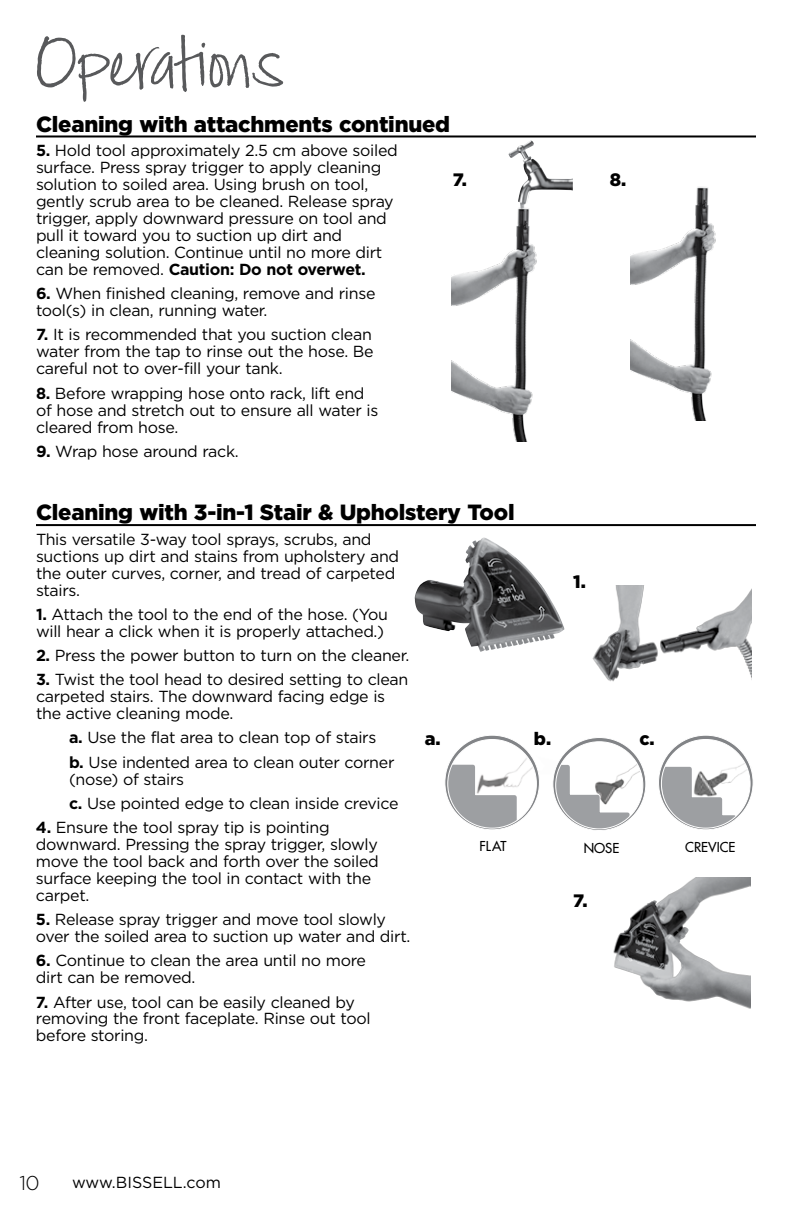
<style>
.page{position:relative;width:792px;height:1224px;background:#fff}
.page>*{position:absolute;margin:0;border:0;box-sizing:border-box;transform-origin:0 0}
.t1{font:72px "Jackie Sue BF";color:#58595b}
.t2{font:900 22px "Gotham";letter-spacing:-.01em;color:#000}
.t3{font:300 20px "Gotham";color:#000}
.t4{font:900 18px "Gotham";color:#000}
.t5{font:16px/17px "Gotham";letter-spacing:-.02em;color:#000}
.t6{font:16px "Gotham";color:#000}
.t7{font:500 13.4px "Futura Std";color:#000}
.s1{font-weight:700}
</style>
<div class="page">
<hr style="left:36px;top:135px;width:720px;height:2px;background:#000">
<hr style="left:36px;top:524px;width:720px;height:2px;background:#000">
<img style="left:509px;top:141px;width:64px;height:62px">
<img style="left:630px;top:187px;width:86px;height:234px">
<img style="left:451px;top:203px;width:86px;height:239px">
<svg style="left:445px;top:735px;width:308px;height:95px"></svg>
<div style="left:486px;top:746px;width:11px;height:14px;background:#fff"></div>
<div style="left:593px;top:746px;width:11px;height:14px;background:#fff"></div>
<div style="left:700px;top:746px;width:11px;height:14px;background:#fff"></div>
<img style="left:415px;top:537px;width:98px;height:115px">
<img style="left:592px;top:585px;width:160px;height:97px">
<img style="left:613px;top:878px;width:138px;height:131px">
<h1 class="t1" style="left:36px;top:21px;width:249px">Operations</h1>
<h2 class="t2" style="left:36px;top:109px;width:416px">Cleaning with attachments continued</h2>
<p class="t5" style="left:36px;top:142px;width:363px"><span class="s1">5.</span> Hold tool approximately 2.5 cm above soiled surface. Press spray trigger to apply cleaning solution to soiled area. Using brush on tool, gently scrub area to be cleaned. Release spray trigger, apply downward pressure on tool and pull it toward you to suction up dirt and cleaning solution. Continue until no more dirt can be removed. <span class="s1">Caution: Do not overwet.</span></p>
<p class="t5" style="left:36px;top:285px;width:341px"><span class="s1">6.</span> When finished cleaning, remove and rinse tool(s) in clean, running water.</p>
<p class="t5" style="left:36px;top:326px;width:339px;text-align:justify"><span class="s1">7.</span> It is recommended that you suction clean water from the tap to rinse out the hose. Be careful not to over-fill your tank.</p>
<p class="t5" style="left:36px;top:384px;width:344px"><span class="s1">8.</span> Before wrapping hose onto rack, lift end of hose and stretch out to ensure all water is cleared from hose.</p>
<p class="t5" style="left:36px;top:442px;width:204px"><span class="s1">9.</span> Wrap hose around rack.</p>
<p class="t4" style="left:453px;top:167px;width:16px">7.</p>
<p class="t4" style="left:610px;top:167px;width:18px">8.</p>
<h2 class="t2" style="left:36px;top:498px;width:480px">Cleaning with 3-in-1 Stair &amp; Upholstery Tool</h2>
<p class="t5" style="left:36px;top:530px;width:365px">This versatile 3-way tool sprays, scrubs, and suctions up dirt and stains from upholstery and the outer curves, corner, and tread of carpeted stairs.</p>
<p class="t5" style="left:36px;top:605px;width:354px"><span class="s1">1.</span> Attach the tool to the end of the hose. (You will hear a click when it is properly attached.)</p>
<p class="t5" style="left:36px;top:647px;width:375px"><span class="s1">2.</span> Press the power button to turn on the cleaner.</p>
<p class="t5" style="left:36px;top:671px;width:374px"><span class="s1">3.</span> Twist the tool head to desired setting to clean carpeted stairs. The downward facing edge is the active cleaning mode.</p>
<p class="t5" style="left:69px;top:725px;width:327px;line-height:24.2px"><span class="s1">a.</span> Use the flat area to clean top of stairs <span class="s1">b.</span> Use indented area to clean outer corner</p>
<p class="t5" style="left:69px;top:766px;width:331px;line-height:24.2px">(nose) of stairs<br><span class="s1">c.</span> Use pointed edge to clean inside crevice</p>
<p class="t5" style="left:36px;top:818px;width:344px"><span class="s1">4.</span> Ensure the tool spray tip is pointing downward. Pressing the spray trigger, slowly move the tool back and forth over the soiled surface keeping the tool in contact with the carpet.</p>
<p class="t5" style="left:36px;top:911px;width:376px"><span class="s1">5.</span> Release spray trigger and move tool slowly over the soiled area to suction up water and dirt.</p>
<p class="t5" style="left:36px;top:952px;width:332px"><span class="s1">6.</span> Continue to clean the area until no more dirt can be removed.</p>
<p class="t5" style="left:36px;top:993px;width:336px"><span class="s1">7.</span> After use, tool can be easily cleaned by removing the front faceplate. Rinse out tool before storing.</p>
<p class="t4" style="left:573px;top:569px;width:14px">1.</p>
<p class="t4" style="left:534px;top:727px;width:19px">b.</p>
<p class="t4" style="left:639px;top:727px;width:17px">c.</p>
<p class="t4" style="left:425px;top:727px;width:17px">a.</p>
<p class="t7" style="left:479px;top:837px;width:29px">FLAT</p>
<p class="t7" style="left:584px;top:840px;width:37px">NOSE</p>
<p class="t7" style="left:685px;top:839px;width:52px">CREVICE</p>
<p class="t4" style="left:573px;top:888px;width:16px">7.</p>
<p class="t3" style="left:19px;top:1170px;width:22px">10</p>
<p class="t6" style="left:72px;top:1172px;width:150px">www.BISSELL.com</p>
</div>
